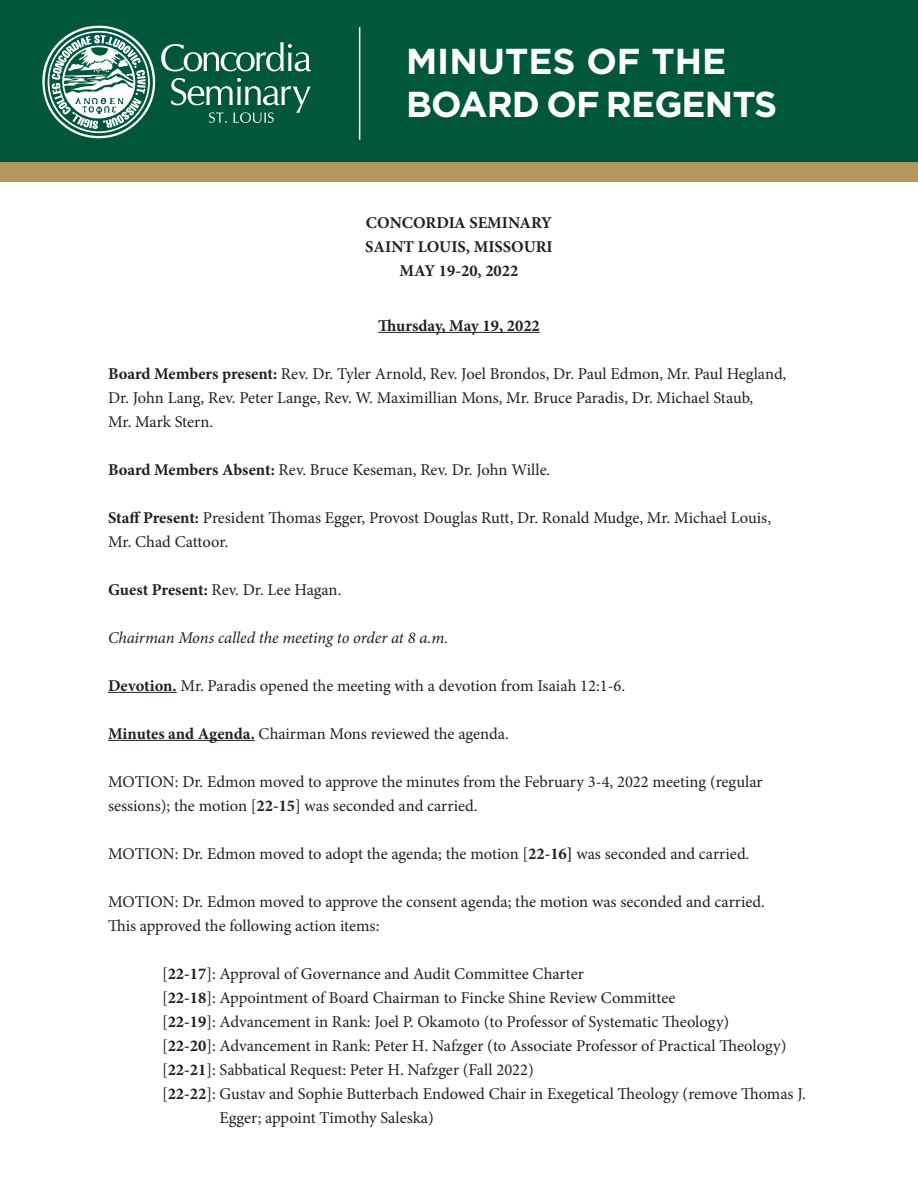
<style>
.page{position:relative;width:918px;height:1188px;background:#fff}
.page>*{position:absolute;margin:0;border:0;box-sizing:border-box;transform-origin:0 0}
.t1{font:700 36px/43.2px "Gotham HTF";letter-spacing:-.025em;color:#fff}
.t2{font:16.5px/24px "Minion Pro";letter-spacing:-.005em;color:#231f20}
.t3{font:700 16.5px/24px "Minion Pro";color:#231f20;text-align:center}
.t4{font:italic 16.5px "Minion Pro";letter-spacing:-.005em;color:#231f20}
.s1{font-weight:700}
</style>
<div class="page">
<div style="left:0;top:0;width:918px;height:164px;background:#00573c"></div>
<div style="left:0;top:162px;width:918px;height:20px;background:#b3975d"></div>
<svg style="left:42px;top:26px;width:269px;height:112px"></svg>
<hr style="left:359px;top:27px;width:1px;height:113px;background:#fff">
<hr style="left:378px;top:332px;width:162px;height:1px;background:#231f20">
<hr style="left:108px;top:692px;width:69px;height:1px;background:#231f20">
<hr style="left:108px;top:740px;width:147px;height:1px;background:#231f20">
<h1 class="t1" style="left:406px;top:38px;width:373px">MINUTES OF THE<br>BOARD OF REGENTS</h1>
<p class="t3" style="left:365px;top:211px;width:189px">CONCORDIA SEMINARY<br>SAINT LOUIS, MISSOURI<br>MAY 19-20, 2022</p>
<p class="t3" style="left:378px;top:313px;width:163px">Thursday, May 19, 2022</p>
<p class="t2" style="left:108px;top:362px;width:680px"><span class="s1">Board Members present:</span> Rev. Dr. Tyler Arnold, Rev. Joel Brondos, Dr. Paul Edmon, Mr. Paul Hegland,<br>Dr. John Lang, Rev. Peter Lange, Rev. W. Maximillian Mons, Mr. Bruce Paradis, Dr. Michael Staub,<br>Mr. Mark Stern.</p>
<p class="t2" style="left:108px;top:458px;width:444px"><span class="s1">Board Members Absent:</span> Rev. Bruce Keseman, Rev. Dr. John Wille.</p>
<p class="t2" style="left:108px;top:506px;width:665px"><span class="s1">Staff Present:</span> President Thomas Egger, Provost Douglas Rutt, Dr. Ronald Mudge, Mr. Michael Louis,<br>Mr. Chad Cattoor.</p>
<p class="t2" style="left:108px;top:578px;width:235px"><span class="s1">Guest Present:</span> Rev. Dr. Lee Hagan.</p>
<p class="t4" style="left:108px;top:626px;width:342px">Chairman Mons called the meeting to order at 8 a.m.</p>
<p class="t2" style="left:108px;top:674px;width:519px"><span class="s1">Devotion.</span> Mr. Paradis opened the meeting with a devotion from Isaiah 12:1-6.</p>
<p class="t2" style="left:108px;top:722px;width:402px"><span class="s1">Minutes and Agenda.</span> Chairman Mons reviewed the agenda.</p>
<p class="t2" style="left:108px;top:770px;width:656px">MOTION: Dr. Edmon moved to approve the minutes from the February 3-4, 2022 meeting (regular sessions); the motion [<span class="s1">22-15</span>] was seconded and carried.</p>
<p class="t2" style="left:108px;top:842px;width:643px">MOTION: Dr. Edmon moved to adopt the agenda; the motion [<span class="s1">22-16]</span> was seconded and carried.</p>
<p class="t2" style="left:108px;top:890px;width:659px">MOTION: Dr. Edmon moved to approve the consent agenda; the motion was seconded and carried.<br>This approved the following action items:</p>
<p class="t2" style="left:162px;top:962px;width:423px">[<span class="s1">22-17</span>]: Approval of Governance and Audit Committee Charter</p>
<p class="t2" style="left:162px;top:986px;width:515px">[<span class="s1">22-18</span>]: Appointment of Board Chairman to Fincke Shine Review Committee</p>
<p class="t2" style="left:162px;top:1010px;width:569px">[<span class="s1">22-19</span>]: Advancement in Rank: Joel P. Okamoto (to Professor of Systematic Theology)</p>
<p class="t2" style="left:162px;top:1034px;width:626px">[<span class="s1">22-20</span>]: Advancement in Rank: Peter H. Nafzger (to Associate Professor of Practical Theology)</p>
<p class="t2" style="left:162px;top:1058px;width:373px">[<span class="s1">22-21</span>]: Sabbatical Request: Peter H. Nafzger (Fall 2022)</p>
<p class="t2" style="left:162px;top:1082px;width:645px">[<span class="s1">22-22</span>]: Gustav and Sophie Butterbach Endowed Chair in Exegetical Theology (remove Thomas J.</p>
<p class="t2" style="left:220px;top:1106px;width:216px">Egger; appoint Timothy Saleska)</p>
</div>
